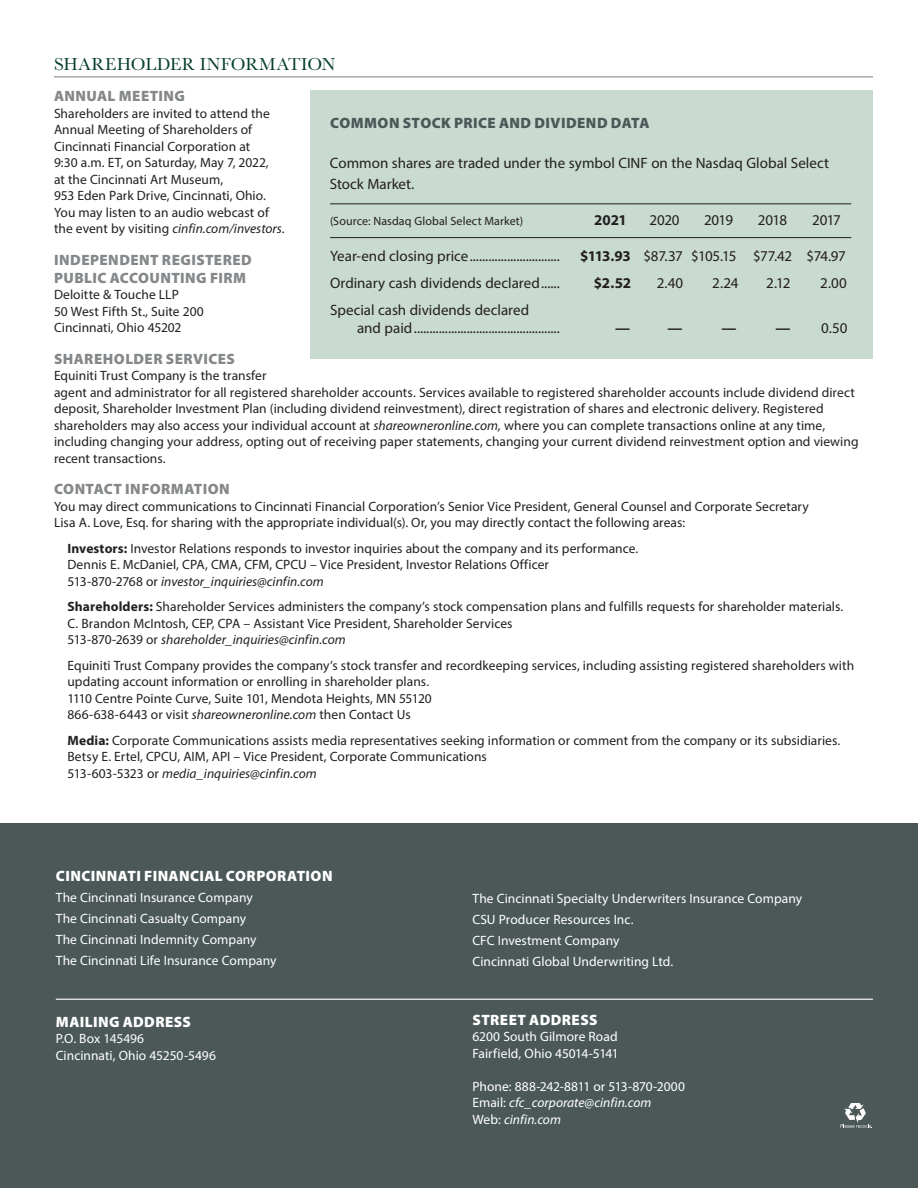
<style>
.page{position:relative;width:918px;height:1188px;background:#fff}
.page>*{position:absolute;margin:0;border:0;box-sizing:border-box;transform-origin:0 0}
.t1{font:18px "Baskerville";letter-spacing:.015em;color:#073e2b}
.t2{font:15px/18px "Myriad Pro";color:#231f20}
.t3{font:900 15px/18px "Myriad Pro";letter-spacing:.03em;color:#85888a}
.t4{font:900 15px "Myriad Pro";letter-spacing:.03em;color:#fff}
.t5{font:15px "Myriad Pro";letter-spacing:-.035em;color:#231f20}
.t6{font:900 15px "Myriad Pro";letter-spacing:.025em;color:#4c5858}
.t7{font:700 15px "Myriad Pro";letter-spacing:-.015em;color:#231f20}
.t8{font:13.5px/16.5px "Myriad Pro";color:#231f20}
.t9{font:13.5px/21px "Myriad Pro";color:#fff}
.t10{font:12px "Myriad Pro";letter-spacing:.01em;color:#231f20}
.s1{font-style:italic}
.s2{font-weight:700}
</style>
<div class="page">
<hr style="left:54px;top:77px;width:819px;height:1px;background:#767a7b">
<div style="left:0;top:824px;width:918px;height:364px;background:#4c5858"></div>
<hr style="left:56px;top:999px;width:817px;height:1px;background:#fff">
<svg style="left:840px;top:1104px;width:32px;height:24px"></svg>
<div style="left:310px;top:90px;width:562px;height:268px;background:#c9dad1"></div>
<hr style="left:330px;top:203px;width:521px;height:1px;background:#231f20">
<hr style="left:330px;top:237px;width:521px;height:1px;background:#231f20">
<h1 class="t1" style="left:54px;top:53px;width:283px">SHAREHOLDER INFORMATION</h1>
<p class="t3" style="left:54px;top:87px;width:132px">ANNUAL MEETING</p>
<p class="t8" style="left:54px;top:105px;width:233px">Shareholders are invited to attend the Annual Meeting of Shareholders of Cincinnati Financial Corporation at<br>9:30 a.m. ET, on Saturday, May 7, 2022,<br>at the Cincinnati Art Museum,<br>953 Eden Park Drive, Cincinnati, Ohio.<br>You may listen to an audio webcast of the event by visiting <span class="s1">cinfin.com/investors.</span></p>
<p class="t3" style="left:54px;top:250px;width:199px">INDEPENDENT REGISTERED<br>PUBLIC ACCOUNTING FIRM</p>
<p class="t8" style="left:54px;top:286px;width:151px">Deloitte &amp; Touche LLP<br>50 West Fifth St., Suite 200<br>Cincinnati, Ohio 45202</p>
<p class="t3" style="left:54px;top:349px;width:182px">SHAREHOLDER SERVICES</p>
<p class="t8" style="left:54px;top:367px;width:806px">Equiniti Trust Company is the transfer<br>agent and administrator for all registered shareholder accounts. Services available to registered shareholder accounts include dividend direct deposit, Shareholder Investment Plan (including dividend reinvestment), direct registration of shares and electronic delivery. Registered shareholders may also access your individual account at <span class="s1">shareowneronline.com,</span> where you can complete transactions online at any time, including changing your address, opting out of receiving paper statements, changing your current dividend reinvestment option and viewing recent transactions.</p>
<p class="t3" style="left:54px;top:480px;width:177px">CONTACT INFORMATION</p>
<p class="t8" style="left:54px;top:498px;width:756px">You may direct communications to Cincinnati Financial Corporation’s Senior Vice President, General Counsel and Corporate Secretary<br>Lisa A. Love, Esq. for sharing with the appropriate individual(s). Or, you may directly contact the following areas:</p>
<p class="t8" style="left:68px;top:540px;width:572px"><span class="s2">Investors:</span> Investor Relations responds to investor inquiries about the company and its performance.<br>Dennis E. McDaniel, CPA, CMA, CFM, CPCU – Vice President, Investor Relations Officer<br>513-870-2768 or <span class="s1">investor_inquiries@cinfin.com</span></p>
<p class="t8" style="left:68px;top:598px;width:777px"><span class="s2">Shareholders:</span> Shareholder Services administers the company’s stock compensation plans and fulfills requests for shareholder materials.<br>C. Brandon McIntosh, CEP, CPA – Assistant Vice President, Shareholder Services<br>513-870-2639 or <span class="s1">shareholder_inquiries@cinfin.com</span></p>
<p class="t8" style="left:68px;top:657px;width:788px">Equiniti Trust Company provides the company’s stock transfer and recordkeeping services, including assisting registered shareholders with updating account information or enrolling in shareholder plans.<br>1110 Centre Pointe Curve, Suite 101, Mendota Heights, MN 55120<br>866-638-6443 or visit <span class="s1">shareowneronline.com</span> then Contact Us</p>
<p class="t8" style="left:68px;top:732px;width:774px"><span class="s2">Media:</span> Corporate Communications assists media representatives seeking information or comment from the company or its subsidiaries.<br>Betsy E. Ertel, CPCU, AIM, API – Vice President, Corporate Communications<br>513-603-5323 or <span class="s1">media_inquiries@cinfin.com</span></p>
<p class="t6" style="left:330px;top:113px;width:321px">COMMON STOCK PRICE AND DIVIDEND DATA</p>
<p class="t2" style="left:330px;top:152px;width:501px;line-height:21px">Common shares are traded under the symbol CINF on the Nasdaq Global Select<br>Stock Market.</p>
<p class="t10" style="left:330px;top:214px;width:195px">(Source: Nasdaq Global Select Market)</p>
<p class="t7" style="left:594px;top:210px;width:34px">2021</p>
<p class="t2" style="left:650px;top:211px;width:32px">2020</p>
<p class="t2" style="left:704px;top:211px;width:31px">2019</p>
<p class="t2" style="left:758px;top:211px;width:31px">2018</p>
<p class="t2" style="left:812px;top:211px;width:30px">2017</p>
<p class="t2" style="left:330px;top:247px;width:231px">Year-end closing price.............................</p>
<p class="t5" style="left:580px;top:247px;width:267px"><span class="s2">$113.93</span> $87.37 $105.15 $77.42 $74.97</p>
<p class="t2" style="left:330px;top:274px;width:231px">Ordinary cash dividends declared......</p>
<p class="t7" style="left:594px;top:273px;width:39px">$2.52</p>
<p class="t2" style="left:657px;top:274px;width:28px">2.40</p>
<p class="t2" style="left:712px;top:274px;width:28px">2.24</p>
<p class="t2" style="left:766px;top:274px;width:26px">2.12</p>
<p class="t2" style="left:820px;top:274px;width:28px">2.00</p>
<p class="t2" style="left:357px;top:301px;width:204px;text-indent:-27px">Special cash dividends declared<br>and paid...............................................</p>
<p class="t7" style="left:615px;top:318px;width:16px">—</p>
<p class="t7" style="left:668px;top:318px;width:16px">—</p>
<p class="t7" style="left:722px;top:318px;width:16px">—</p>
<p class="t2" style="left:776px;top:319px;width:73px"><span class="s2">—</span> 0.50</p>
<p class="t4" style="left:56px;top:866px;width:278px">CINCINNATI FINANCIAL CORPORATION</p>
<p class="t9" style="left:56px;top:886px;width:222px">The Cincinnati Insurance Company The Cincinnati Casualty Company<br>The Cincinnati Indemnity Company The Cincinnati Life Insurance Company</p>
<p class="t9" style="left:473px;top:888px;width:331px">The Cincinnati Specialty Underwriters Insurance Company CSU Producer Resources Inc.<br>CFC Investment Company<br>Cincinnati Global Underwriting Ltd.</p>
<p class="t4" style="left:56px;top:1012px;width:136px">MAILING ADDRESS</p>
<p class="t9" style="left:56px;top:1030px;width:162px;line-height:16.5px">P.O. Box 145496<br>Cincinnati, Ohio 45250-5496</p>
<p class="t4" style="left:473px;top:1010px;width:126px">STREET ADDRESS</p>
<p class="t9" style="left:472px;top:1028px;width:148px;line-height:16.5px">6200 South Gilmore Road<br>Fairfield, Ohio 45014-5141</p>
<p class="t9" style="left:472px;top:1078px;width:214px;line-height:16.5px">Phone: 888-242-8811 or 513-870-2000<br>Email: <span class="s1">cfc_corporate@cinfin.com<br></span>Web: <span class="s1">cinfin.com</span></p>
</div>
